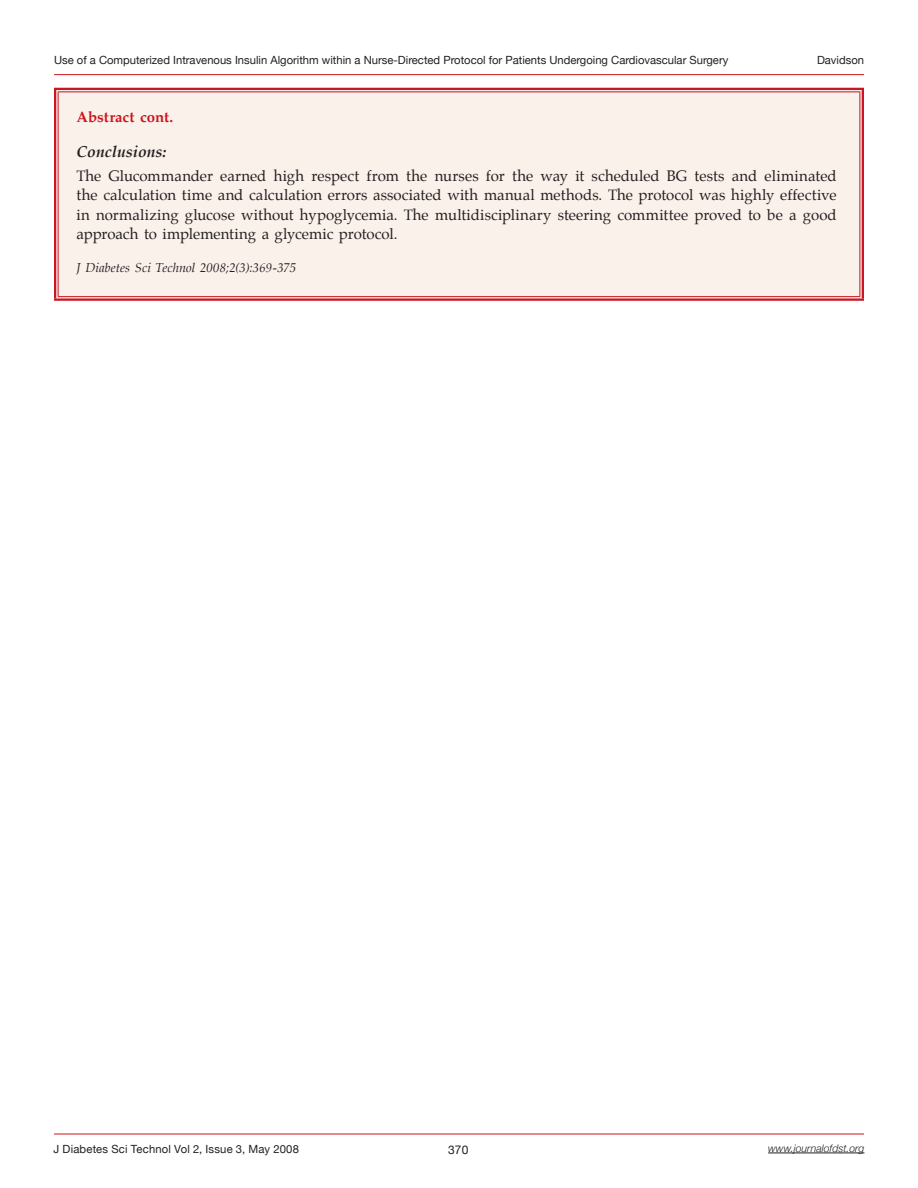
<style>
.page{position:relative;width:918px;height:1188px;background:#fff}
.page>*{position:absolute;margin:0;border:0;box-sizing:border-box;transform-origin:0 0}
.t1{font:italic 700 15.75px "Palatino";color:#231f20}
.t2{font:15px/19.5px "Palatino";letter-spacing:-.005em;color:#231f20;text-align:justify}
.t3{font:700 15px "Palatino";color:#cd151d}
.t4{font:italic 12.75px "Palatino";letter-spacing:.005em;color:#231f20}
.t5{font:12px "Helvetica Neue";color:#231f20}
.t6{font:11.25px "Helvetica Neue";color:#231f20}
.t7{font:italic 300 10.5px "Helvetica Neue";color:#231f20}
</style>
<div class="page">
<hr style="left:54px;top:1134px;width:810px;height:1px;background:#cd151d">
<hr style="left:54px;top:74px;width:810px;height:1px;background:#cd151d">
<hr style="left:768px;top:1153px;width:96px;height:1px;background:#231f20">
<div style="left:56px;top:90px;width:806px;height:209px;background:#fbf1eb"></div>
<hr style="left:54px;top:88px;width:810px;height:4px;background:#ededf1">
<svg style="left:56px;top:92px;width:2px;height:204px"></svg>
<svg style="left:860px;top:92px;width:2px;height:204px"></svg>
<div style="left:54px;top:296px;width:810px;height:5px;background:#e8d1d6"></div>
<hr style="left:54px;top:88px;width:810px;height:2px;background:#cd151d">
<hr style="left:58px;top:91px;width:802px;height:1px;background:#cd151d">
<hr style="left:54px;top:90px;width:2px;height:208px;background:#cd151d">
<hr style="left:58px;top:92px;width:1px;height:204px;background:#cd151d">
<hr style="left:859px;top:92px;width:1px;height:204px;background:#cd151d">
<hr style="left:862px;top:90px;width:2px;height:208px;background:#cd151d">
<hr style="left:58px;top:296px;width:802px;height:1px;background:#cd151d">
<hr style="left:54px;top:298px;width:810px;height:3px;background:#cd151d">
<p class="t6" style="left:54px;top:53px;width:676px">Use of a Computerized Intravenous Insulin Algorithm within a Nurse-Directed Protocol for Patients Undergoing Cardiovascular Surgery</p>
<p class="t6" style="left:817px;top:53px;width:49px">Davidson</p>
<p class="t3" style="left:76px;top:108px;width:98px">Abstract cont.</p>
<p class="t1" style="left:76px;top:142px;width:91px">Conclusions:</p>
<p class="t2" style="left:76px;top:167px;width:762px">The Glucommander earned high respect from the nurses for the way it scheduled BG tests and eliminated the calculation time and calculation errors associated with manual methods. The protocol was highly effective in normalizing glucose without hypoglycemia. The multidisciplinary steering committee proved to be a good approach to implementing a glycemic protocol.</p>
<p class="t4" style="left:76px;top:260px;width:221px">J Diabetes Sci Technol 2008;2(3):369-375</p>
<p class="t6" style="left:54px;top:1142px;width:247px">J Diabetes Sci Technol Vol 2, Issue 3, May 2008</p>
<p class="t7" style="left:768px;top:1142px;width:98px">www.journalofdst.org</p>
<p class="t5" style="left:448px;top:1143px;width:22px">370</p>
</div>
